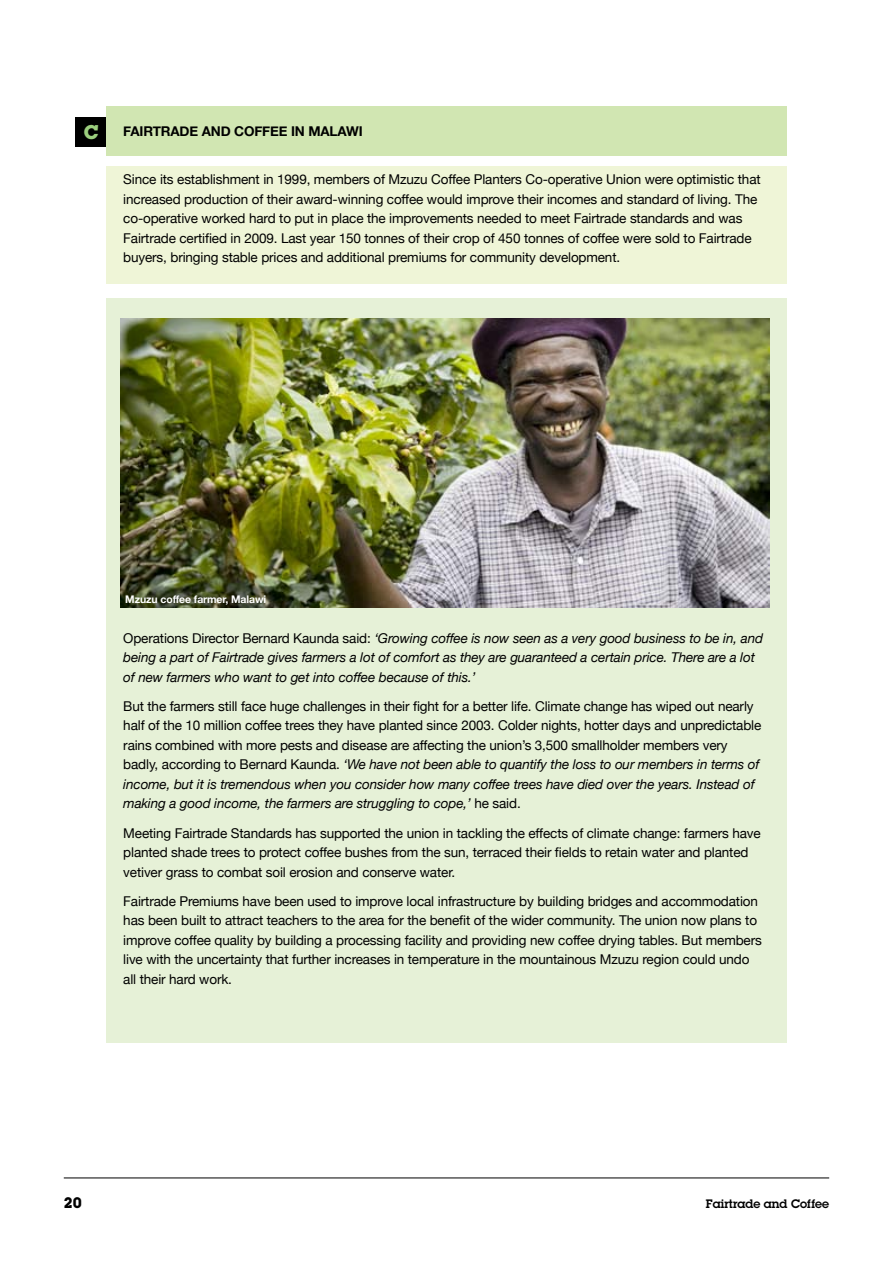
<style>
.page{position:relative;width:893px;height:1263px;background:#fff}
.page>*{position:absolute;margin:0;border:0;box-sizing:border-box;transform-origin:0 0}
.t1{font:700 15px "Lubalin Graph Std";color:#000}
.t2{font:13.5px/19.5px "Helvetica Neue";letter-spacing:-.01em;color:#000}
.t3{font:italic 13.5px/19.5px "Helvetica Neue";letter-spacing:-.01em;color:#000}
.t4{font:700 13.5px "Helvetica Neue";letter-spacing:-.01em;color:#000}
.t5{font:600 12px "Lubalin Graph Std";color:#000}
.t6{font:700 10.5px "Helvetica Neue";letter-spacing:-.01em;color:#fff}
.s1{font-family:"Fairtrade 1";font-weight:400;font-size:20.85px;color:#9ccf7e}
.s2{font-style:normal}
.s3{font-style:italic}
</style>
<div class="page">
<div style="left:106px;top:298px;width:681px;height:744px;background:#e6f1d7"></div>
<div style="left:106px;top:166px;width:681px;height:118px;background:#eff5d7"></div>
<div style="left:76px;top:117px;width:45px;height:29px;background:#000"></div>
<div style="left:106px;top:106px;width:681px;height:50px;background:#d1e6b2"></div>
<img style="left:120px;top:318px;width:650px;height:290px">
<hr style="left:64px;top:1177px;width:765px;height:1px;background:#000">
<p class="t4" style="left:84px;top:122px;width:56px"><span class="s1">C</span> Fairtra</p>
<p class="t4" style="left:180px;top:122px;width:84px">de and coffee</p>
<p class="t4" style="left:291px;top:122px;width:39px">in Malawi</p>
<p class="t2" style="left:123px;top:170px;width:639px">Since its establishment in 1999, members of Mzuzu Coffee Planters Co-operative Union were optimistic that increased production of their award-winning coffee would improve their incomes and standard of living. The co-operative worked hard to put in place the improvements needed to meet Fairtrade standards and was Fairtrade certified in 2009. Last year 150 tonnes of their crop of 450 tonnes of coffee were sold to Fairtrade buyers, bringing stable prices and additional premiums for community development.</p>
<p class="t6" style="left:125px;top:593px;width:142px">Mzuzu coffee farmer, Malawi</p>
<p class="t3" style="left:123px;top:628px;width:641px"><span class="s2">Operations Director Bernard Kaunda said:</span> ‘Growing coffee is now seen as a very good business to be in, and being a part of Fairtrade gives farmers a lot of comfort as they are guaranteed a certain price. There are a lot of new farmers who want to get into coffee because of this.’</p>
<p class="t2" style="left:123px;top:696px;width:639px">But the farmers still face huge challenges in their fight for a better life. Climate change has wiped out nearly half of the 10 million coffee trees they have planted since 2003. Colder nights, hotter days and unpredictable rains combined with more pests and disease are affecting the union’s 3,500 smallholder members very badly, according to Bernard Kaunda. <span class="s3">‘We have not been able to quantify the loss to our members in terms of income, but it is tremendous when you consider how many coffee trees have died over the years. Instead of making a good income, the farmers are struggling to cope,’</span> he said.</p>
<p class="t2" style="left:123px;top:823px;width:639px">Meeting Fairtrade Standards has supported the union in tackling the effects of climate change: farmers have planted shade trees to protect coffee bushes from the sun, terraced their fields to retain water and planted vetiver grass to combat soil erosion and conserve water.</p>
<p class="t2" style="left:123px;top:891px;width:640px">Fairtrade Premiums have been used to improve local infrastructure by building bridges and accommodation has been built to attract teachers to the area for the benefit of the wider community. The union now plans to improve coffee quality by building a processing facility and providing new coffee drying tables. But members live with the uncertainty that further increases in temperature in the mountainous Mzuzu region could undo all their hard work.</p>
<p class="t1" style="left:64px;top:1193px;width:20px">20</p>
<p class="t5" style="left:706px;top:1196px;width:125px">Fairtrade and Coffee</p>
</div>
